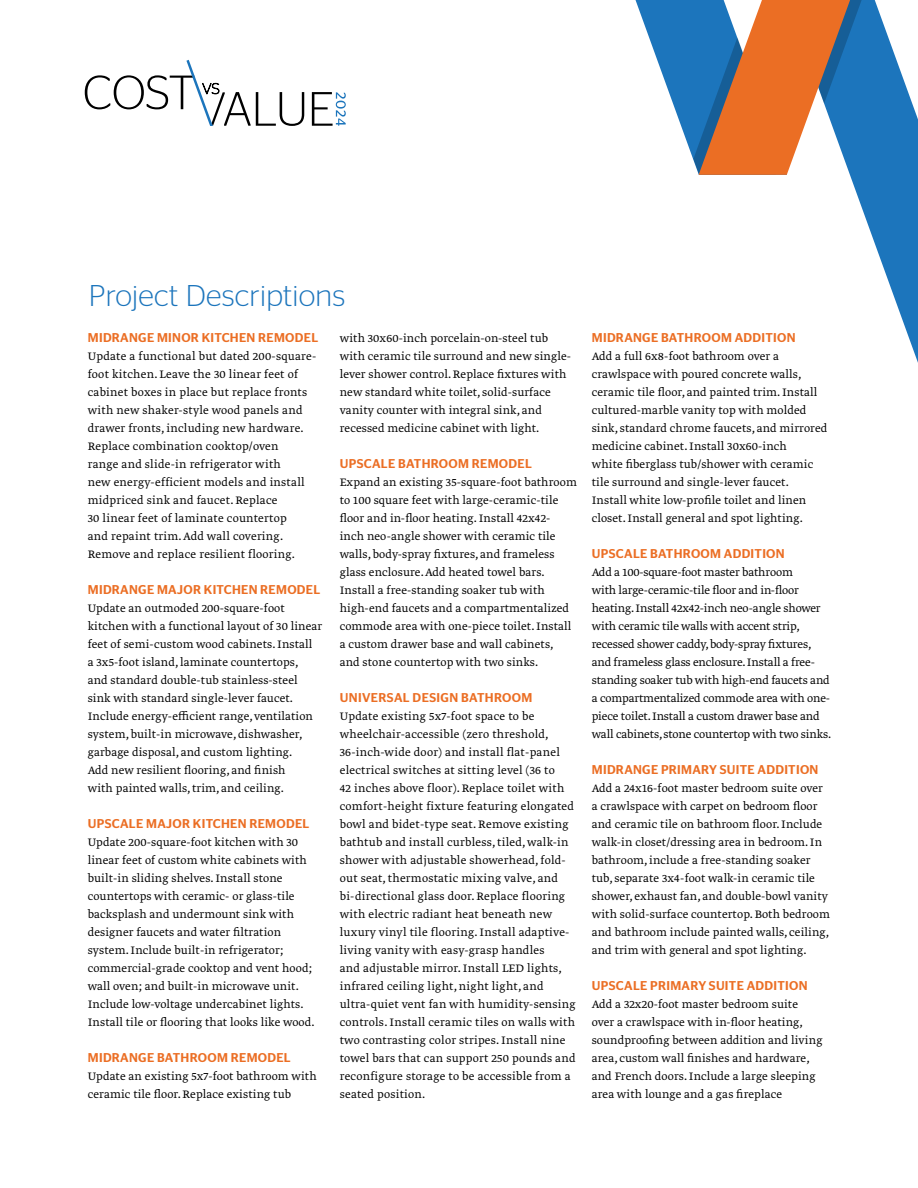
<style>
.page{position:relative;width:918px;height:1188px;background:#fff}
.page>*{position:absolute;margin:0;border:0;box-sizing:border-box;transform-origin:0 0}
.t1{font:300 30px "Stag Sans";letter-spacing:.01em;color:#1c75bc}
.t2{font:300 12.75px/18px "Greta Text Std";letter-spacing:.01em;color:#000}
.t3{font:300 12.75px/18px "Greta Text Std";letter-spacing:-.01em;color:#000}
.t4{font:500 12.75px "Stag Sans";letter-spacing:.025em;color:#eb6e24}
</style>
<div class="page">
<svg style="left:850px;top:0;width:68px;height:363px;fill:#1c75bc"></svg>
<svg style="left:636px;top:0;width:238px;height:175px"></svg>
<svg style="left:85px;top:60px;width:261px;height:66px"></svg>
<h1 class="t1" style="left:89px;top:279px;width:258px">Project Descriptions</h1>
<p class="t4" style="left:88px;top:330px;width:232px">MIDRANGE MINOR KITCHEN REMODEL</p>
<p class="t2" style="left:88px;top:348px;width:230px">Update a functional but dated 200-square&shy;foot kitchen. Leave the 30 linear feet of cabinet boxes in place but replace fronts with new shaker-style wood panels and drawer fronts, including new hardware.<br>Replace combination cooktop/oven<br>range and slide-in refrigerator with<br>new energy-efficient models and install midpriced sink and faucet. Replace<br>30 linear feet of laminate countertop<br>and repaint trim. Add wall covering.<br>Remove and replace resilient flooring.</p>
<p class="t4" style="left:88px;top:582px;width:234px">MIDRANGE MAJOR KITCHEN REMODEL</p>
<p class="t2" style="left:88px;top:600px;width:236px">Update an outmoded 200-square-foot kitchen with a functional layout of 30 linear feet of semi-custom wood cabinets. Install<br>a 3x5-foot island, laminate countertops,<br>and standard double-tub stainless-steel sink with standard single-lever faucet.<br>Include energy-efficient range, ventilation system, built-in microwave, dishwasher, garbage disposal, and custom lighting.<br>Add new resilient flooring, and finish<br>with painted walls, trim, and ceiling.</p>
<p class="t4" style="left:88px;top:816px;width:223px">UPSCALE MAJOR KITCHEN REMODEL</p>
<p class="t2" style="left:88px;top:834px;width:228px">Update 200-square-foot kitchen with 30 linear feet of custom white cabinets with built-in sliding shelves. Install stone countertops with ceramic- or glass-tile backsplash and undermount sink with designer faucets and water filtration system. Include built-in refrigerator; commercial-grade cooktop and vent hood; wall oven; and built-in microwave unit.<br>Include low-voltage undercabinet lights.<br>Install tile or flooring that looks like wood.</p>
<p class="t4" style="left:88px;top:1050px;width:204px">MIDRANGE BATHROOM REMODEL</p>
<p class="t2" style="left:88px;top:1068px;width:230px">Update an existing 5x7-foot bathroom with ceramic tile floor. Replace existing tub</p>
<p class="t2" style="left:340px;top:330px;width:233px">with 30x60-inch porcelain-on-steel tub with ceramic tile surround and new single&shy;lever shower control. Replace fixtures with new standard white toilet, solid-surface vanity counter with integral sink, and recessed medicine cabinet with light.</p>
<p class="t4" style="left:340px;top:456px;width:194px">UPSCALE BATHROOM REMODEL</p>
<p class="t2" style="left:340px;top:474px;width:239px">Expand an existing 35-square-foot bathroom to 100 square feet with large-ceramic-tile floor and in-floor heating. Install 42x42- inch neo-angle shower with ceramic tile walls, body-spray fixtures, and frameless glass enclosure. Add heated towel bars.<br>Install a free-standing soaker tub with high-end faucets and a compartmentalized commode area with one-piece toilet. Install a custom drawer base and wall cabinets,<br>and stone countertop with two sinks.</p>
<p class="t4" style="left:340px;top:690px;width:194px">UNIVERSAL DESIGN BATHROOM</p>
<p class="t2" style="left:340px;top:708px;width:238px">Update existing 5x7-foot space to be wheelchair-accessible (zero threshold, 36-inch-wide door) and install flat-panel electrical switches at sitting level (36 to<br>42 inches above floor). Replace toilet with comfort-height fixture featuring elongated bowl and bidet-type seat. Remove existing bathtub and install curbless, tiled, walk-in shower with adjustable showerhead, fold&shy;out seat, thermostatic mixing valve, and bi-directional glass door. Replace flooring with electric radiant heat beneath new luxury vinyl tile flooring. Install adaptive&shy;living vanity with easy-grasp handles<br>and adjustable mirror. Install LED lights, infrared ceiling light, night light, and ultra-quiet vent fan with humidity-sensing controls. Install ceramic tiles on walls with two contrasting color stripes. Install nine towel bars that can support 250 pounds and reconfigure storage to be accessible from a seated position.</p>
<p class="t4" style="left:592px;top:330px;width:205px">MIDRANGE BATHROOM ADDITION</p>
<p class="t2" style="left:592px;top:348px;width:237px">Add a full 6x8-foot bathroom over a crawlspace with poured concrete walls, ceramic tile floor, and painted trim. Install cultured-marble vanity top with molded sink, standard chrome faucets, and mirrored medicine cabinet. Install 30x60-inch<br>white fiberglass tub/shower with ceramic tile surround and single-lever faucet.<br>Install white low-profile toilet and linen closet. Install general and spot lighting.</p>
<p class="t4" style="left:592px;top:546px;width:194px">UPSCALE BATHROOM ADDITION</p>
<p class="t3" style="left:592px;top:564px;width:241px">Add a 100-square-foot master bathroom<br>with large-ceramic-tile floor and in-floor heating. Install 42x42-inch neo-angle shower with ceramic tile walls with accent strip, recessed shower caddy, body-spray fixtures, and frameless glass enclosure. Install a free&shy;standing soaker tub with high-end faucets and a compartmentalized commode area with one&shy;piece toilet. Install a custom drawer base and wall cabinets, stone countertop with two sinks.</p>
<p class="t4" style="left:592px;top:763px;width:228px">MIDRANGE PRIMARY SUITE ADDITION</p>
<p class="t2" style="left:592px;top:780px;width:240px">Add a 24x16-foot master bedroom suite over a crawlspace with carpet on bedroom floor and ceramic tile on bathroom floor. Include walk-in closet/dressing area in bedroom. In bathroom, include a free-standing soaker tub, separate 3x4-foot walk-in ceramic tile shower, exhaust fan, and double-bowl vanity with solid-surface countertop. Both bedroom and bathroom include painted walls, ceiling, and trim with general and spot lighting.</p>
<p class="t4" style="left:592px;top:979px;width:217px">UPSCALE PRIMARY SUITE ADDITION</p>
<p class="t2" style="left:592px;top:996px;width:232px">Add a 32x20-foot master bedroom suite over a crawlspace with in-floor heating, soundproofing between addition and living area, custom wall finishes and hardware, and French doors. Include a large sleeping area with lounge and a gas fireplace</p>
</div>
